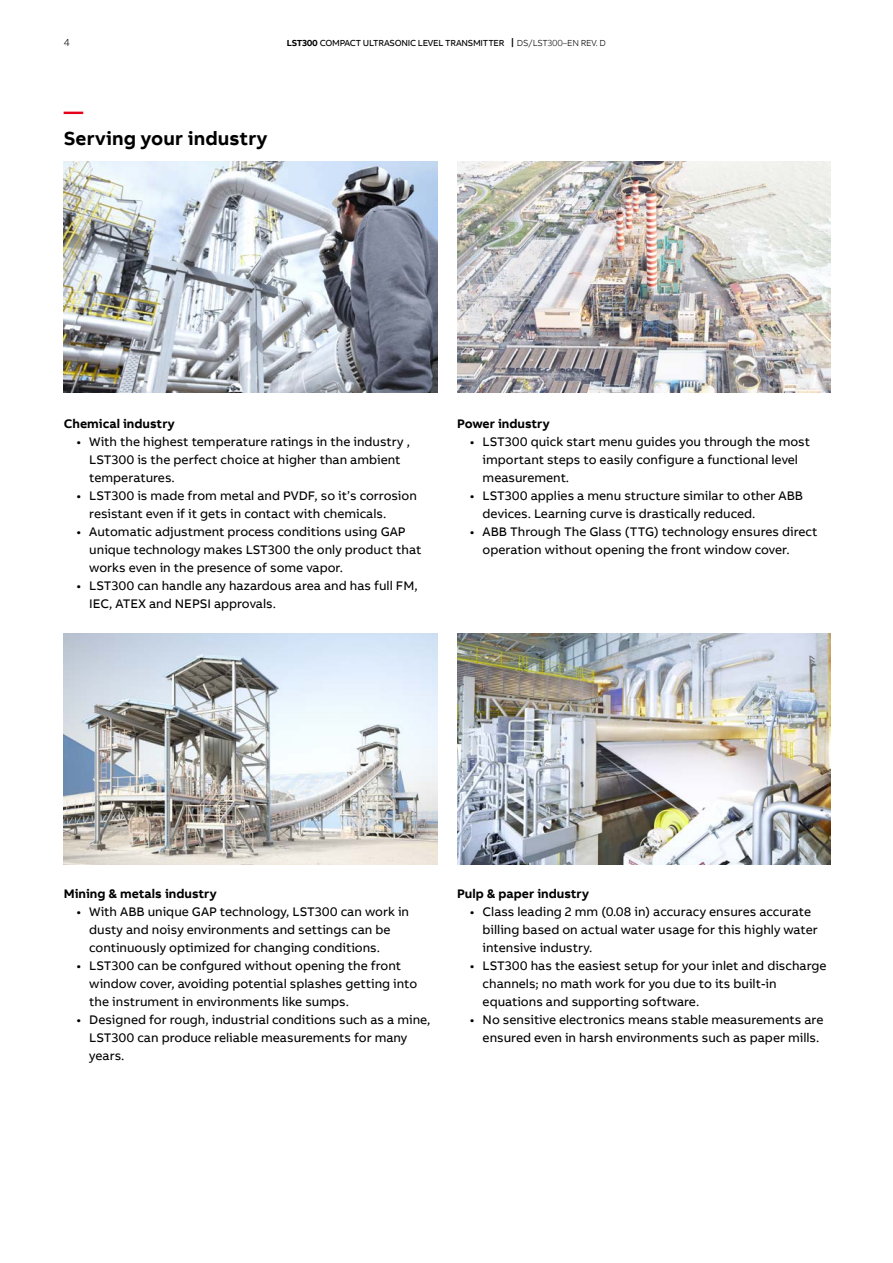
<style>
.page{position:relative;width:893px;height:1263px;background:#fff}
.page>*{position:absolute;margin:0;border:0;box-sizing:border-box;transform-origin:0 0}
.t1{font:700 19.5px "AB Bvoice";letter-spacing:.005em;color:#000}
.t2{font:700 19.5px "AB Bvoice CNSG";color:#e60019}
.t3{font:12.75px/18px "AB Bvoice";color:#000}
.t4{font:700 12.75px "AB Bvoice";color:#000}
.t5{font:300 10.5px "AB Bvoice";color:#000}
.t6{font:9px "AB Bvoice";letter-spacing:-.025em;color:#000}
.s1{font-weight:700}
.s2{font-family:"AB Bvoice CNSG";font-weight:700}
.s3{font-weight:300}
.s4{font-family:"AB Bvoice CNSG"}
</style>
<div class="page">
<img style="left:64px;top:162px;width:373px;height:231px">
<img style="left:64px;top:634px;width:373px;height:231px">
<img style="left:457px;top:162px;width:374px;height:231px">
<img style="left:457px;top:634px;width:374px;height:231px">
<p class="t5" style="left:64px;top:36px;width:8px">4</p>
<p class="t6" style="left:287px;top:38px;width:321px"><span class="s1">LST300</span> COMPACT ULTRASONIC LEVEL TRANSMITTER<span class="s2">▕</span> <span class="s3">DS/LST300–EN REV. D</span></p>
<h1 class="t2" style="left:64px;top:100px;width:21px">—</h1>
<h1 class="t1" style="left:64px;top:126px;width:205px">Serving your industry</h1>
<p class="t4" style="left:64px;top:415px;width:113px">Chemical industry</p>
<p class="t3" style="left:89px;top:433px;width:322px;text-indent:-13px">• With the highest temperature ratings in the industry ,<br>LST300 is the perfect choice at higher than ambient temperatures.</p>
<p class="t3" style="left:89px;top:487px;width:329px;text-indent:-13px">• LST300 is made from metal and PVDF, so it<span class="s4">’</span>s corrosion resistant even if it gets in contact with chemicals.</p>
<p class="t3" style="left:89px;top:523px;width:334px;text-indent:-13px">• Automatic adjustment process conditions using GAP unique technology makes LST300 the only product that works even in the presence of some vapor.</p>
<p class="t3" style="left:89px;top:577px;width:330px;text-indent:-13px">• LST300 can handle any hazardous area and has full FM,<br>IEC, ATEX and NEPSI approvals.</p>
<p class="t4" style="left:457px;top:415px;width:94px">Power industry</p>
<p class="t3" style="left:483px;top:433px;width:329px;text-indent:-13px">• LST300 quick start menu guides you through the most important steps to easily configure a functional level measurement.</p>
<p class="t3" style="left:483px;top:487px;width:322px;text-indent:-13px">• LST300 applies a menu structure similar to other ABB devices. Learning curve is drastically reduced.</p>
<p class="t3" style="left:483px;top:523px;width:336px;text-indent:-13px">• ABB Through The Glass (TTG) technology ensures direct operation without opening the front window cover.</p>
<p class="t4" style="left:64px;top:885px;width:154px">Mining &amp; metals industry</p>
<p class="t3" style="left:89px;top:903px;width:321px;text-indent:-13px">• With ABB unique GAP technology, LST300 can work in dusty and noisy environments and settings can be continuously optimized for changing conditions.</p>
<p class="t3" style="left:89px;top:957px;width:329px;text-indent:-13px">• LST300 can be confgured without opening the front window cover, avoiding potential splashes getting into the instrument in environments like sumps.</p>
<p class="t3" style="left:89px;top:1011px;width:343px;text-indent:-13px">• Designed for rough, industrial conditions such as a mine,<br>LST300 can produce reliable measurements for many years.</p>
<p class="t4" style="left:457px;top:885px;width:133px">Pulp &amp; paper industry</p>
<p class="t3" style="left:483px;top:903px;width:337px;text-indent:-13px">• Class leading 2 mm (0.08 in) accuracy ensures accurate billing based on actual water usage for this highly water intensive industry.</p>
<p class="t3" style="left:483px;top:957px;width:345px;text-indent:-13px">• LST300 has the easiest setup for your inlet and discharge channels; no math work for you due to its built-in equations and supporting software.</p>
<p class="t3" style="left:483px;top:1011px;width:342px;text-indent:-13px">• No sensitive electronics means stable measurements are ensured even in harsh environments such as paper mills.</p>
</div>
